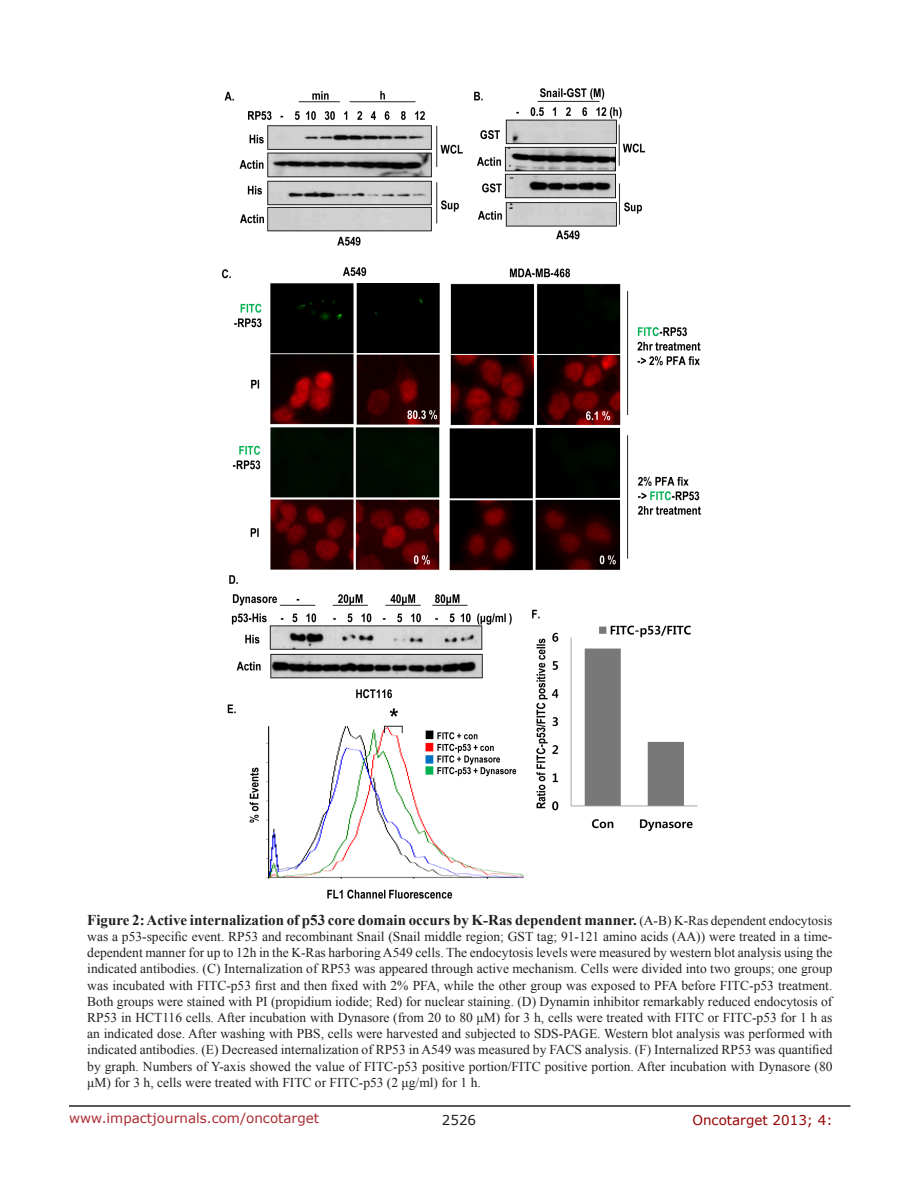
<style>
.page{position:relative;width:918px;height:1188px;background:#fff}
.page>*{position:absolute;margin:0;border:0;box-sizing:border-box;transform-origin:0 0}
.FigureText{font:700 15px "Times New Roman";color:#221f22}
.FigureText-2{font:13.5px/16.2px "Times New Roman";color:#221f22;text-align:justify}
.t1{font:13.5px "Verdana";color:#ac2b31}
.t2{font:13.5px "Verdana";color:#970000}
.t3{font:13.5px "Verdana";color:#221f22}
.s1{font-weight:400;font-size:13.5px}
</style>
<div class="page">
<hr style="left:69px;top:1105px;width:781px;height:2px;background:#231f20">
<img style="left:221px;top:88px;width:480px;height:811px">
<p class="FigureText" style="left:87px;top:909px;width:747px">Figure 2: Active internalization of p53 core domain occurs by K-Ras dependent manner. <span class="s1">(A-B) K-Ras dependent endocytosis</span></p>
<p class="FigureText-2" style="left:87px;top:928px;width:747px">was a p53-specific event. RP53 and recombinant Snail (Snail middle region; GST tag; 91-121 amino acids (AA)) were treated in a time&shy;dependent manner for up to 12h in the K-Ras harboring A549 cells. The endocytosis levels were measured by western blot analysis using the indicated antibodies. (C) Internalization of RP53 was appeared through active mechanism. Cells were divided into two groups; one group was incubated with FITC-p53 first and then fixed with 2% PFA, while the other group was exposed to PFA before FITC-p53 treatment.<br>Both groups were stained with PI (propidium iodide; Red) for nuclear staining. (D) Dynamin inhibitor remarkably reduced endocytosis of RP53 in HCT116 cells. After incubation with Dynasore (from 20 to 80 μM) for 3 h, cells were treated with FITC or FITC-p53 for 1 h as an indicated dose. After washing with PBS, cells were harvested and subjected to SDS-PAGE. Western blot analysis was performed with indicated antibodies. (E) Decreased internalization of RP53 in A549 was measured by FACS analysis. (F) Internalized RP53 was quantified by graph. Numbers of Y-axis showed the value of FITC-p53 positive portion/FITC positive portion. After incubation with Dynasore (80 μM) for 3 h, cells were treated with FITC or FITC-p53 (2 μg/ml) for 1 h.</p>
<p class="t1" style="left:69px;top:1109px;width:252px">www.impactjournals.com/oncotarget</p>
<p class="t3" style="left:442px;top:1111px;width:36px">2526</p>
<p class="t2" style="left:692px;top:1111px;width:142px">Oncotarget 2013; 4:</p>
</div>
